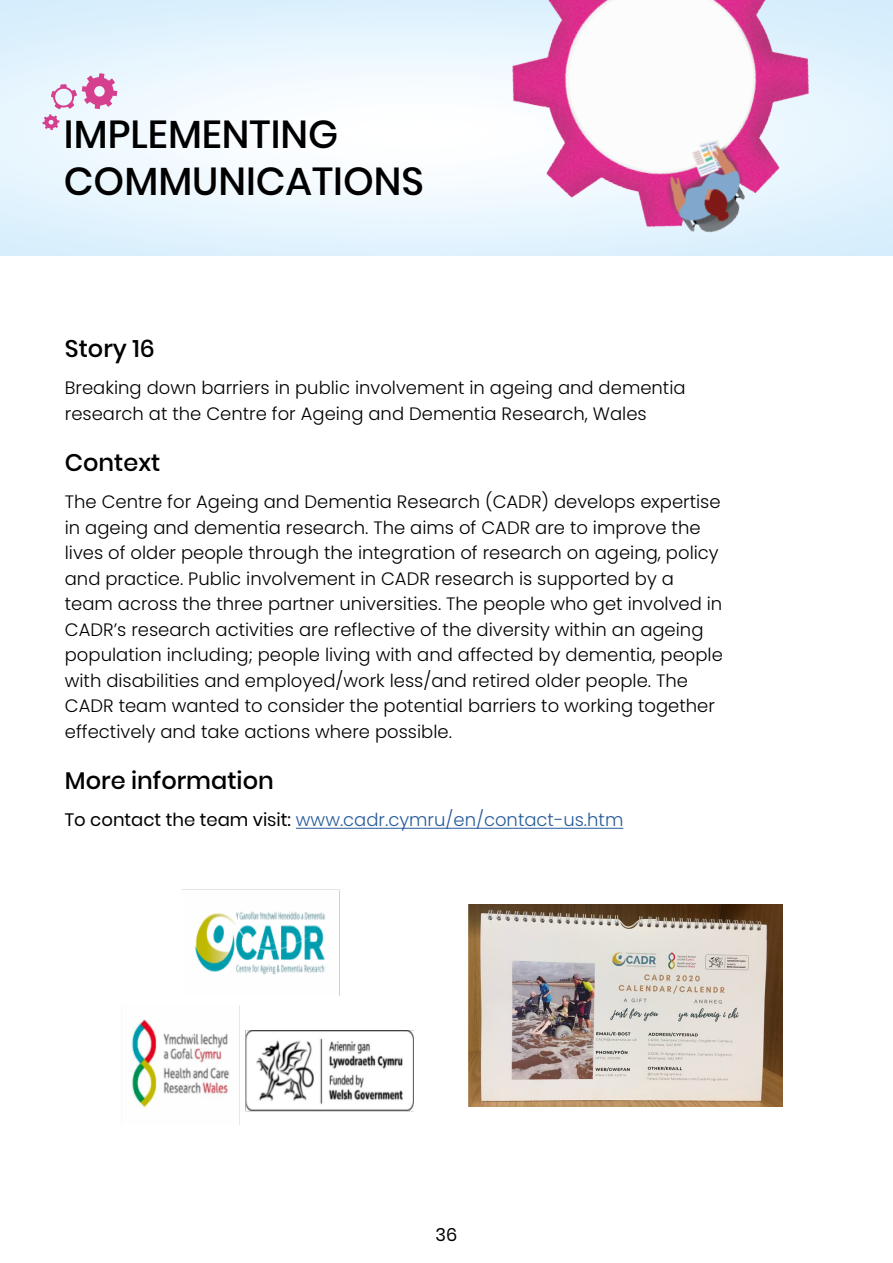
<style>
.page{position:relative;width:893px;height:1263px;background:#fff}
.page>*{position:absolute;margin:0;border:0;box-sizing:border-box;transform-origin:0 0}
.t1{font:500 39px/46.8px "Poppins";color:#000}
.t2{font:500 24px "Poppins";color:#000}
.t3{font:300 18px/25.5px "Poppins";color:#000}
.t4{font:300 18px "Poppins";color:#275b9b}
.t5{font:18px "Poppins";color:#000}
.s1{font-weight:400;color:#000}
</style>
<div class="page">
<hr style="left:296px;top:828px;width:327px;height:1px;background:#275b9b">
<svg style="left:43px;top:73px;width:74px;height:57px"></svg>
<img style="left:444px;top:0;width:449px;height:256px">
<img style="left:468px;top:904px;width:314px;height:202px">
<img style="left:183px;top:889px;width:157px;height:106px">
<img style="left:131px;top:1005px;width:282px;height:120px">
<h1 class="t1" style="left:64px;top:111px;width:362px">IMPLEMENTING<br>COMMUNICATIONS</h1>
<h2 class="t2" style="left:65px;top:335px;width:92px">Story 16</h2>
<p class="t3" style="left:65px;top:375px;width:622px">Breaking down barriers in public involvement in ageing and dementia research at the Centre for Ageing and Dementia Research, Wales</p>
<h2 class="t2" style="left:65px;top:449px;width:97px">Context</h2>
<p class="t3" style="left:65px;top:489px;width:660px">The Centre for Ageing and Dementia Research (CADR) develops expertise in ageing and dementia research. The aims of CADR are to improve the lives of older people through the integration of research on ageing, policy and practice. Public involvement in CADR research is supported by a team across the three partner universities. The people who get involved in CADR’s research activities are reflective of the diversity within an ageing population including; people living with and affected by dementia, people with disabilities and employed/work less/and retired older people. The CADR team wanted to consider the potential barriers to working together effectively and take actions where possible.</p>
<h2 class="t2" style="left:65px;top:767px;width:210px">More information</h2>
<p class="t4" style="left:65px;top:810px;width:560px"><span class="s1">To contact the team visit:</span> www.cadr.cymru/en/contact-us.htm</p>
<p class="t5" style="left:436px;top:1224px;width:23px">36</p>
</div>
